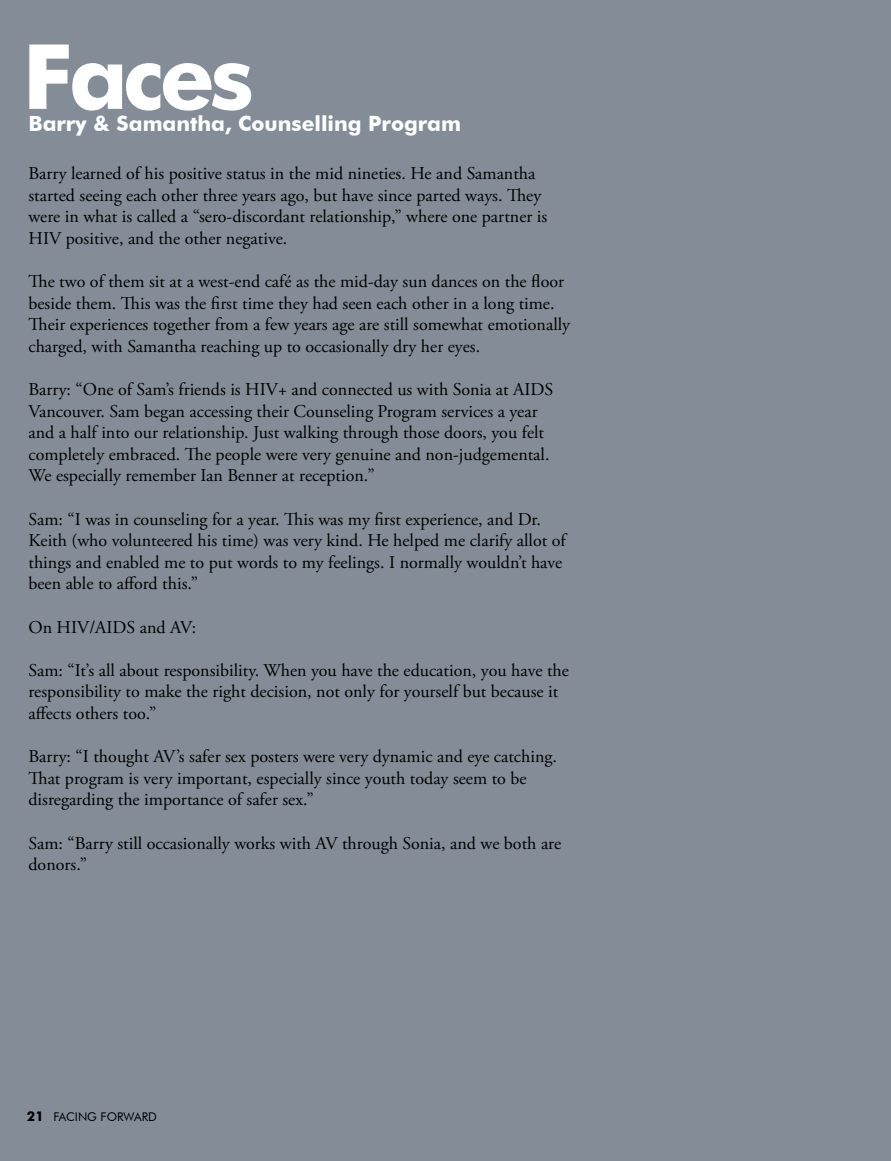
<style>
.page{position:relative;width:891px;height:1161px;background:#848d97}
.page>*{position:absolute;margin:0;border:0;box-sizing:border-box;transform-origin:0 0}
.t1{font:700 90px "Futura BT";letter-spacing:-.05em;color:#fff}
.t2{font:700 21px "Futura BT";color:#fff}
.t3{font:18px/21.6px "Adobe Garamond Pro";color:#000}
.t4{font:12px "Futura BT";color:#000}
.s1{font-weight:700;font-size:13.5px}
</style>
<div class="page">
<h1 class="t1" style="left:22px;top:22px;width:233px">Faces</h1>
<p class="t2" style="left:28px;top:111px;width:434px">Barry &amp; Samantha, Counselling Program</p>
<p class="t3" style="left:28px;top:163px;width:520px">Barry learned of his positive status in the mid nineties. He and Samantha started seeing each other three years ago, but have since parted ways. They were in what is called a “sero-discordant relationship,” where one partner is HIV positive, and the other negative.</p>
<p class="t3" style="left:28px;top:271px;width:543px">The two of them sit at a west-end café as the mid-day sun dances on the floor beside them. This was the first time they had seen each other in a long time.<br>Their experiences together from a few years age are still somewhat emotionally charged, with Samantha reaching up to occasionally dry her eyes.</p>
<p class="t3" style="left:28px;top:379px;width:526px">Barry: “One of Sam’s friends is HIV+ and connected us with Sonia at AIDS Vancouver. Sam began accessing their Counseling Program services a year and a half into our relationship. Just walking through those doors, you felt completely embraced. The people were very genuine and non-judgemental.<br>We especially remember Ian Benner at reception.”</p>
<p class="t3" style="left:28px;top:509px;width:539px">Sam: “I was in counseling for a year. This was my first experience, and Dr.<br>Keith (who volunteered his time) was very kind. He helped me clarify allot of things and enabled me to put words to my feelings. I normally wouldn’t have been able to afford this.”</p>
<p class="t3" style="left:28px;top:617px;width:169px">On HIV/AIDS and AV:</p>
<p class="t3" style="left:28px;top:660px;width:542px">Sam: “It’s all about responsibility. When you have the education, you have the responsibility to make the right decision, not only for yourself but because it affects others too.”</p>
<p class="t3" style="left:28px;top:746px;width:530px">Barry: “I thought AV’s safer sex posters were very dynamic and eye catching.<br>That program is very important, especially since youth today seem to be disregarding the importance of safer sex.”</p>
<p class="t3" style="left:28px;top:833px;width:534px">Sam: “Barry still occasionally works with AV through Sonia, and we both are donors.”</p>
<p class="t4" style="left:27px;top:1109px;width:131px"><span class="s1">21</span> FACING FORWARD</p>
</div>
